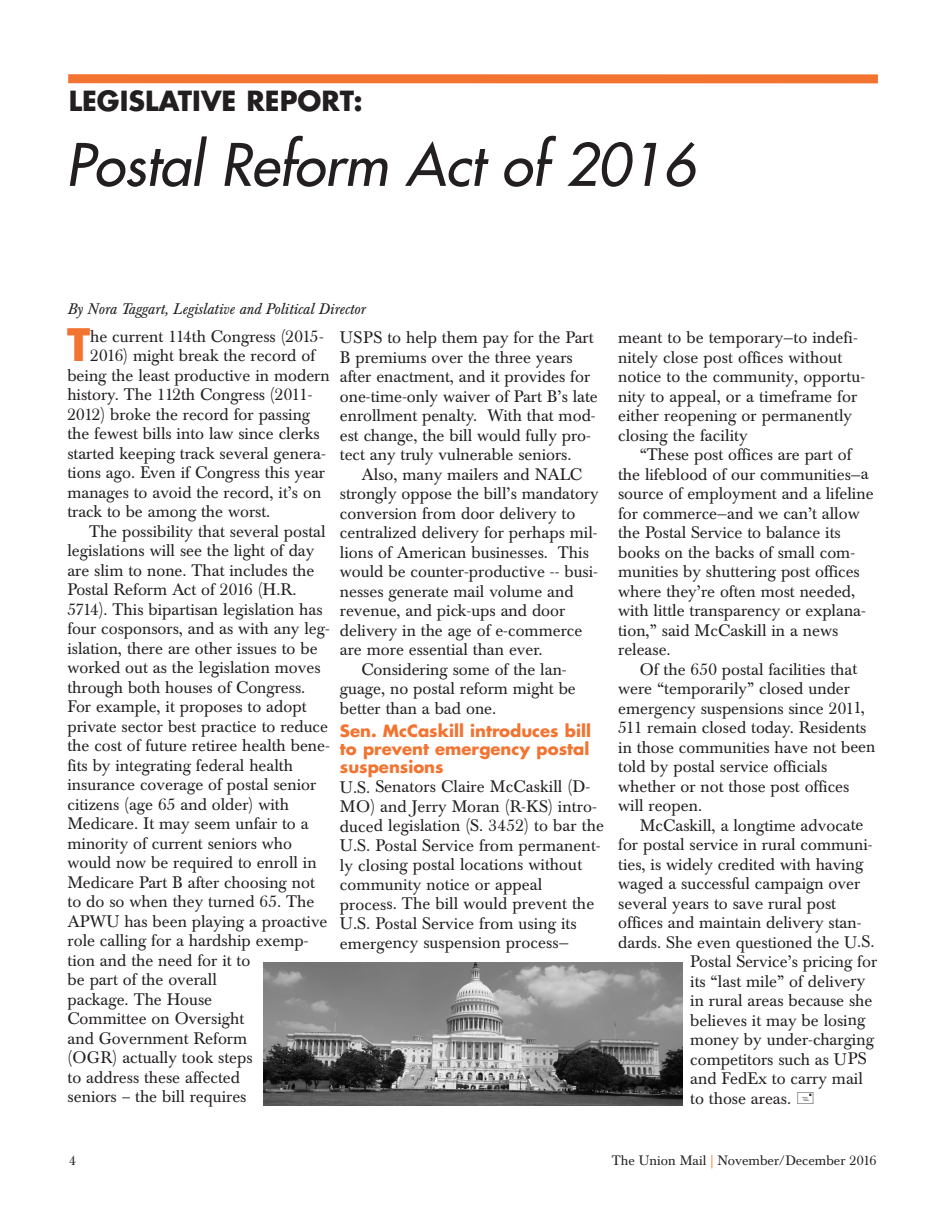
<style>
.page{position:relative;width:945px;height:1215px;background:#fff}
.page>*{position:absolute;margin:0;border:0;box-sizing:border-box;transform-origin:0 0}
.t1{font:italic 57px "Futura";letter-spacing:-.005em;color:#231f20}
.t2{font:700 43.5px "Futura";color:#f37331}
.t3{font:700 27px "Futura";color:#231f20}
.t4{font:16.5px/19.5px "Baskerville BE";color:#231f20}
.t5{font:700 16.5px/18px "Futura";color:#f37331;text-align:justify}
.t6{font:italic 15.15px "Baskerville BE";color:#231f20}
.t7{font:13.5px "Baskerville BE";color:#231f20}
.s1{color:#f37331}
</style>
<div class="page">
<div style="left:68px;top:74px;width:810px;height:9px;background:#f37331"></div>
<img style="left:264px;top:963px;width:419px;height:143px">
<h3 class="t3" style="left:69px;top:88px;width:295px">LEGISLATIVE REPORT:</h3>
<h1 class="t1" style="left:66px;top:136px;width:631px">Postal Reform Act of 2016</h1>
<p class="t6" style="left:67px;top:304px;width:299px">By Nora Taggart, Legislative and Political Director</p>
<h2 class="t2" style="left:67px;top:325px;width:25px">T</h2>
<p class="t4" style="left:90px;top:328px;width:235px">he current 114th Congress (2015-</p>
<p class="t4" style="left:340px;top:330px;width:259px">USPS to help them pay for the Part B premiums over the three years after enactment, and it provides for one-time-only waiver of Part B’s late enrollment penalty. With that mod&shy;est change, the bill would fully pro&shy;tect any truly vulnerable seniors.</p>
<p class="t4" style="left:361px;top:466px;width:222px">Also, many mailers and NALC</p>
<p class="t4" style="left:340px;top:486px;width:260px">strongly oppose the bill’s mandatory</p>
<p class="t4" style="left:340px;top:505px;width:237px">conversion from door delivery to</p>
<p class="t4" style="left:340px;top:525px;width:259px">centralized delivery for perhaps mil-</p>
<p class="t4" style="left:340px;top:544px;width:250px">lions of American businesses. This</p>
<p class="t4" style="left:340px;top:564px;width:260px">would be counter-productive -- busi-</p>
<p class="t4" style="left:340px;top:583px;width:235px">nesses generate mail volume and</p>
<p class="t4" style="left:340px;top:603px;width:227px">revenue, and pick-ups and door</p>
<p class="t4" style="left:340px;top:622px;width:244px">delivery in the age of e-commerce</p>
<p class="t4" style="left:340px;top:642px;width:204px">are more essential than ever.</p>
<p class="t4" style="left:362px;top:661px;width:207px">Considering some of the lan-</p>
<p class="t4" style="left:340px;top:681px;width:237px">guage, no postal reform might be</p>
<p class="t4" style="left:340px;top:700px;width:158px">better than a bad one.</p>
<p class="t5" style="left:340px;top:723px;width:253px">Sen. McCaskill introduces bill to prevent emergency postal suspensions</p>
<p class="t4" style="left:340px;top:779px;width:266px">U.S. Senators Claire McCaskill (D-MO) and Jerry Moran (R-KS) intro&shy;duced legislation (S. 3452) to bar the U.S. Postal Service from permanent&shy;ly closing postal locations without community notice or appeal<br>process. The bill would prevent the U.S. Postal Service from using its emergency suspension process—</p>
<p class="t4" style="left:90px;top:348px;width:227px">2016) might break the record of</p>
<p class="t4" style="left:67px;top:367px;width:264px">being the least productive in modern</p>
<p class="t4" style="left:67px;top:387px;width:247px">history. The 112th Congress (2011-</p>
<p class="t4" style="left:67px;top:406px;width:244px">2012) broke the record for passing</p>
<p class="t4" style="left:67px;top:426px;width:254px">the fewest bills into law since clerks</p>
<p class="t4" style="left:67px;top:445px;width:260px">started keeping track several genera-</p>
<p class="t4" style="left:67px;top:465px;width:259px">tions ago. Even if Congress this year</p>
<p class="t4" style="left:67px;top:484px;width:255px">manages to avoid the record, it’s on</p>
<p class="t4" style="left:67px;top:504px;width:204px">track to be among the worst.</p>
<p class="t4" style="left:89px;top:523px;width:238px">The possibility that several postal</p>
<p class="t4" style="left:67px;top:543px;width:249px">legislations will see the light of day</p>
<p class="t4" style="left:67px;top:562px;width:249px">are slim to none. That includes the</p>
<p class="t4" style="left:67px;top:582px;width:231px">Postal Reform Act of 2016 (H.R.</p>
<p class="t4" style="left:67px;top:601px;width:257px">5714). This bipartisan legislation has</p>
<p class="t4" style="left:67px;top:621px;width:264px">four cosponsors, and as with any leg-</p>
<p class="t4" style="left:67px;top:640px;width:252px">islation, there are other issues to be</p>
<p class="t4" style="left:67px;top:660px;width:255px">worked out as the legislation moves</p>
<p class="t4" style="left:67px;top:679px;width:239px">through both houses of Congress.</p>
<p class="t4" style="left:67px;top:699px;width:241px">For example, it proposes to adopt</p>
<p class="t4" style="left:67px;top:718px;width:262px">private sector best practice to reduce</p>
<p class="t4" style="left:67px;top:738px;width:264px">the cost of future retiree health bene-</p>
<p class="t4" style="left:67px;top:757px;width:227px">fits by integrating federal health</p>
<p class="t4" style="left:67px;top:777px;width:250px">insurance coverage of postal senior</p>
<p class="t4" style="left:67px;top:796px;width:223px">citizens (age 65 and older) with</p>
<p class="t4" style="left:67px;top:816px;width:243px">Medicare. It may seem unfair to a</p>
<p class="t4" style="left:67px;top:835px;width:226px">minority of current seniors who</p>
<p class="t4" style="left:67px;top:855px;width:251px">would now be required to enroll in</p>
<p class="t4" style="left:68px;top:874px;width:249px">Medicare Part B after choosing not</p>
<p class="t4" style="left:68px;top:894px;width:248px">to do so when they turned 65. The</p>
<p class="t4" style="left:68px;top:913px;width:261px">APWU has been playing a proactive</p>
<p class="t4" style="left:68px;top:933px;width:243px">role calling for a hardship exemp-</p>
<p class="t4" style="left:68px;top:952px;width:184px">tion and the need for it to</p>
<p class="t4" style="left:68px;top:972px;width:151px">be part of the overall</p>
<p class="t4" style="left:68px;top:991px;width:146px">package. The House</p>
<p class="t4" style="left:68px;top:1011px;width:178px">Committee on Oversight</p>
<p class="t4" style="left:68px;top:1030px;width:181px">and Government Reform</p>
<p class="t4" style="left:68px;top:1050px;width:186px">(OGR) actually took steps</p>
<p class="t4" style="left:68px;top:1069px;width:174px">to address these affected</p>
<p class="t4" style="left:68px;top:1089px;width:180px">seniors – the bill requires</p>
<p class="t4" style="left:618px;top:329px;width:249px">meant to be temporary—to indefi&shy;nitely close post offices without notice to the community, opportu&shy;nity to appeal, or a timeframe for either reopening or permanently closing the facility</p>
<p class="t4" style="left:618px;top:446px;width:257px;text-indent:22px">“These post offices are part of the lifeblood of our communities—a source of employment and a lifeline for commerce—and we can’t allow the Postal Service to balance its books on the backs of small com&shy;munities by shuttering post offices where they’re often most needed, with little transparency or explana&shy;tion,” said McCaskill in a news release.</p>
<p class="t4" style="left:618px;top:661px;width:259px;text-indent:22px">Of the 650 postal facilities that were “temporarily” closed under emergency suspensions since 2011,<br>511 remain closed today. Residents in those communities have not been told by postal service officials whether or not those post offices will reopen.</p>
<p class="t4" style="left:640px;top:817px;width:225px">McCaskill, a longtime advocate</p>
<p class="t4" style="left:618px;top:836px;width:256px">for postal service in rural communi-</p>
<p class="t4" style="left:618px;top:856px;width:247px">ties, is widely credited with having</p>
<p class="t4" style="left:618px;top:875px;width:243px">waged a successful campaign over</p>
<p class="t4" style="left:618px;top:895px;width:219px">several years to save rural post</p>
<p class="t4" style="left:618px;top:914px;width:245px">offices and maintain delivery stan-</p>
<p class="t4" style="left:618px;top:934px;width:258px">dards. She even questioned the U.S.</p>
<p class="t4" style="left:690px;top:953px;width:188px">Postal Service’s pricing for</p>
<p class="t4" style="left:690px;top:973px;width:177px">its “last mile” of delivery</p>
<p class="t4" style="left:690px;top:992px;width:184px">in rural areas because she</p>
<p class="t4" style="left:690px;top:1012px;width:177px">believes it may be losing</p>
<p class="t4" style="left:690px;top:1031px;width:185px">money by under-charging</p>
<p class="t4" style="left:690px;top:1051px;width:178px">competitors such as UPS</p>
<p class="t4" style="left:690px;top:1070px;width:174px">and FedEx to carry mail</p>
<p class="t4" style="left:690px;top:1090px;width:102px">to those areas.</p>
<p class="t7" style="left:69px;top:1155px;width:9px">4</p>
<p class="t7" style="left:612px;top:1155px;width:266px">The Union Mail <span class="s1">|</span> November/December 2016</p>
</div>
